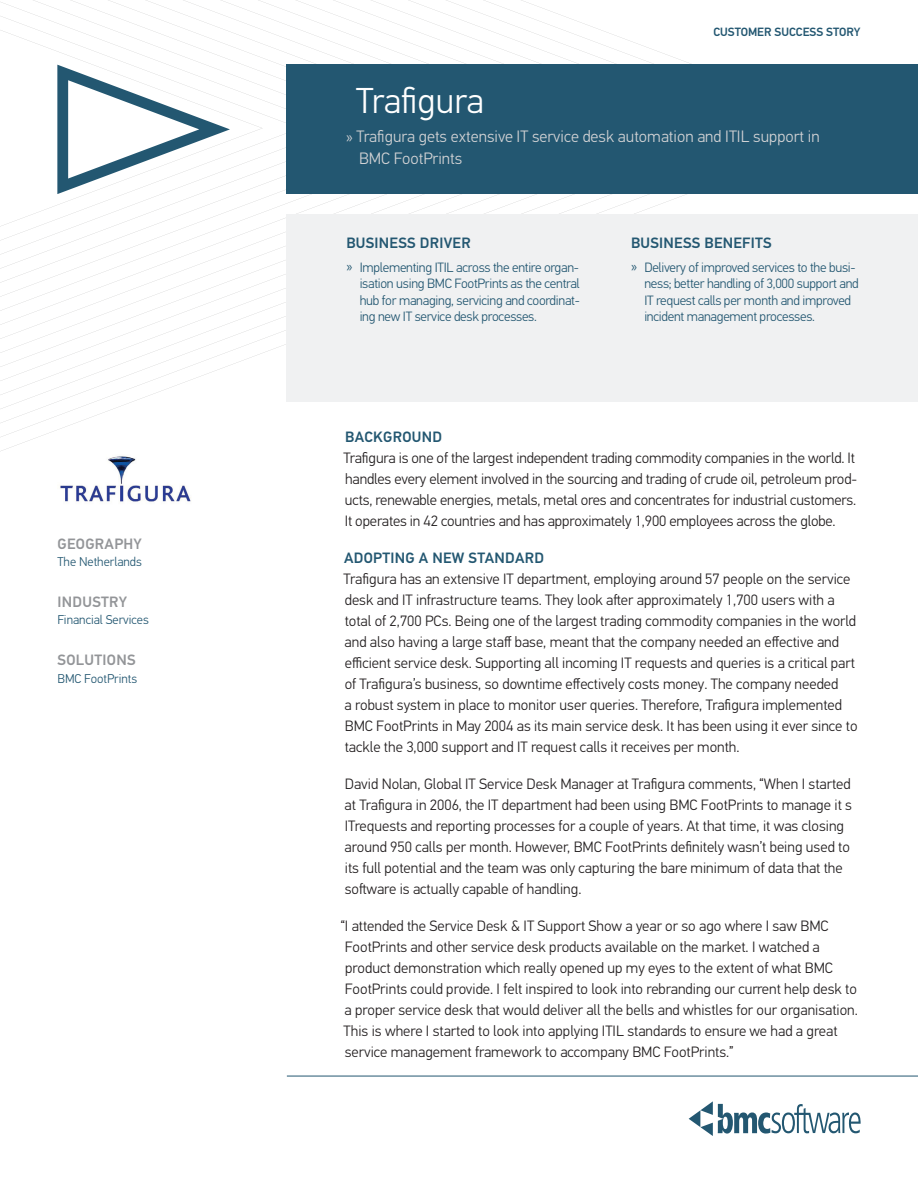
<style>
.page{position:relative;width:918px;height:1188px;background:#fff}
.page>*{position:absolute;margin:0;border:0;box-sizing:border-box;transform-origin:0 0}
.t1{font:300 36px "PF Din Text Pro";letter-spacing:-.01em;color:#fff}
.Product_Title_Subhea{font:300 16.5px/22.5px "PF Din Text Pro";color:#d1d2d4}
.Body{font:300 15px/21px "PF Din Text Pro";color:#231f20}
.Subhead_Level_1{font:500 15px "PF Din Text Pro";letter-spacing:.02em;color:#235771}
.Before_After_Header{font:500 15px "PF Din Text Pro";letter-spacing:.02em;color:#235771}
.Sidebar_Head{font:500 15px "PF Din Text Pro";letter-spacing:.02em;color:#939598}
.Before_After_Body{font:300 13.5px/16.5px "PF Din Text Pro";letter-spacing:-.02em;color:#235771;text-align:justify}
.Sidebar_Body{font:300 12.75px "PF Din Text Pro";color:#235771}
.Body-2{font:500 12px "PF Din Text Pro";color:#235771}
.s1{font-size:15px}
</style>
<div class="page">
<svg style="left:0;top:0;width:450px;height:297px"></svg>
<svg style="left:0;top:0;width:413px;height:283px"></svg>
<svg style="left:0;top:0;width:375px;height:269px"></svg>
<svg style="left:0;top:2px;width:338px;height:253px"></svg>
<svg style="left:0;top:16px;width:300px;height:225px"></svg>
<svg style="left:0;top:30px;width:262px;height:197px"></svg>
<div style="left:287px;top:65px;width:631px;height:129px;background:#235771"></div>
<div style="left:287px;top:215px;width:631px;height:187px;background:#f0f1f2"></div>
<svg style="left:689px;top:1101px;width:172px;height:35px"></svg>
<hr style="left:287px;top:1076px;width:631px;height:1px;background:#235771">
<svg style="left:0;top:42px;width:231px;height:173px"></svg>
<img style="left:60px;top:456px;width:131px;height:46px">
<p class="Sidebar_Head" style="left:58px;top:535px;width:86px">GEOGRAPHY</p>
<p class="Sidebar_Body" style="left:57px;top:555px;width:86px">The Netherlands</p>
<p class="Sidebar_Head" style="left:58px;top:593px;width:71px">INDUSTRY</p>
<p class="Sidebar_Body" style="left:57px;top:613px;width:93px">Financial Services</p>
<p class="Sidebar_Head" style="left:58px;top:651px;width:80px">SOLUTIONS</p>
<p class="Sidebar_Body" style="left:57px;top:671px;width:81px">BMC FootPrints</p>
<p class="Body-2" style="left:713px;top:25px;width:149px">CUSTOMER SUCCESS STORY</p>
<p class="t1" style="left:356px;top:80px;width:129px">Trafigura</p>
<p class="Product_Title_Subhea" style="left:359px;top:125px;width:462px;text-indent:-13px">» Trafigura gets extensive IT service desk automation and ITIL support in<br>BMC FootPrints</p>
<p class="Before_After_Header" style="left:346px;top:234px;width:126px">BUSINESS DRIVER</p>
<p class="Before_After_Body" style="left:360px;top:259px;width:222px;text-indent:-14px"><span class="s1">»</span> Implementing ITIL across the entire organ&shy;isation using BMC FootPrints as the central hub for managing, servicing and coordinat&shy;ing new IT service desk processes.</p>
<p class="Before_After_Header" style="left:631px;top:234px;width:142px">BUSINESS BENEFITS</p>
<p class="Before_After_Body" style="left:644px;top:259px;width:216px;text-align:left;text-indent:-14px"><span class="s1">»</span> Delivery of improved services to the busi&shy;ness; better handling of 3,000 support and IT request calls per month and improved incident management processes.</p>
<p class="Subhead_Level_1" style="left:345px;top:427px;width:98px">BACKGROUND</p>
<p class="Body" style="left:344px;top:447px;width:515px">Trafigura is one of the largest independent trading commodity companies in the world. It handles every element involved in the sourcing and trading of crude oil, petroleum prod&shy;ucts, renewable energies, metals, metal ores and concentrates for industrial customers.<br>It operates in 42 countries and has approximately 1,900 employees across the globe.</p>
<p class="Subhead_Level_1" style="left:344px;top:549px;width:201px">ADOPTING A NEW STANDARD</p>
<p class="Body" style="left:344px;top:568px;width:515px">Trafigura has an extensive IT department, employing around 57 people on the service desk and IT infrastructure teams. They look after approximately 1,700 users with a total of 2,700 PCs. Being one of the largest trading commodity companies in the world and also having a large staff base, meant that the company needed an effective and efficient service desk. Supporting all incoming IT requests and queries is a critical part of Trafigura’s business, so downtime effectively costs money. The company needed<br>a robust system in place to monitor user queries. Therefore, Trafigura implemented BMC FootPrints in May 2004 as its main service desk. It has been using it ever since to tackle the 3,000 support and IT request calls it receives per month.</p>
<p class="Body" style="left:345px;top:774px;width:509px">David Nolan, Global IT Service Desk Manager at Trafigura comments, “When I started at Trafigura in 2006, the IT department had been using BMC FootPrints to manage it s ITrequests and reporting processes for a couple of years. At that time, it was closing around 950 calls per month. However, BMC FootPrints definitely wasn’t being used to its full potential and the team was only capturing the bare minimum of data that the software is actually capable of handling.</p>
<p class="Body" style="left:341px;top:916px;width:519px">“I attended the Service Desk &amp; IT Support Show a year or so ago where I saw BMC FootPrints and other service desk products available on the market. I watched a product demonstration which really opened up my eyes to the extent of what BMC FootPrints could provide. I felt inspired to look into rebranding our current help desk to a proper service desk that would deliver all the bells and whistles for our organisation.<br>This is where I started to look into applying ITIL standards to ensure we had a great service management framework to accompany BMC FootPrints.”</p>
</div>
